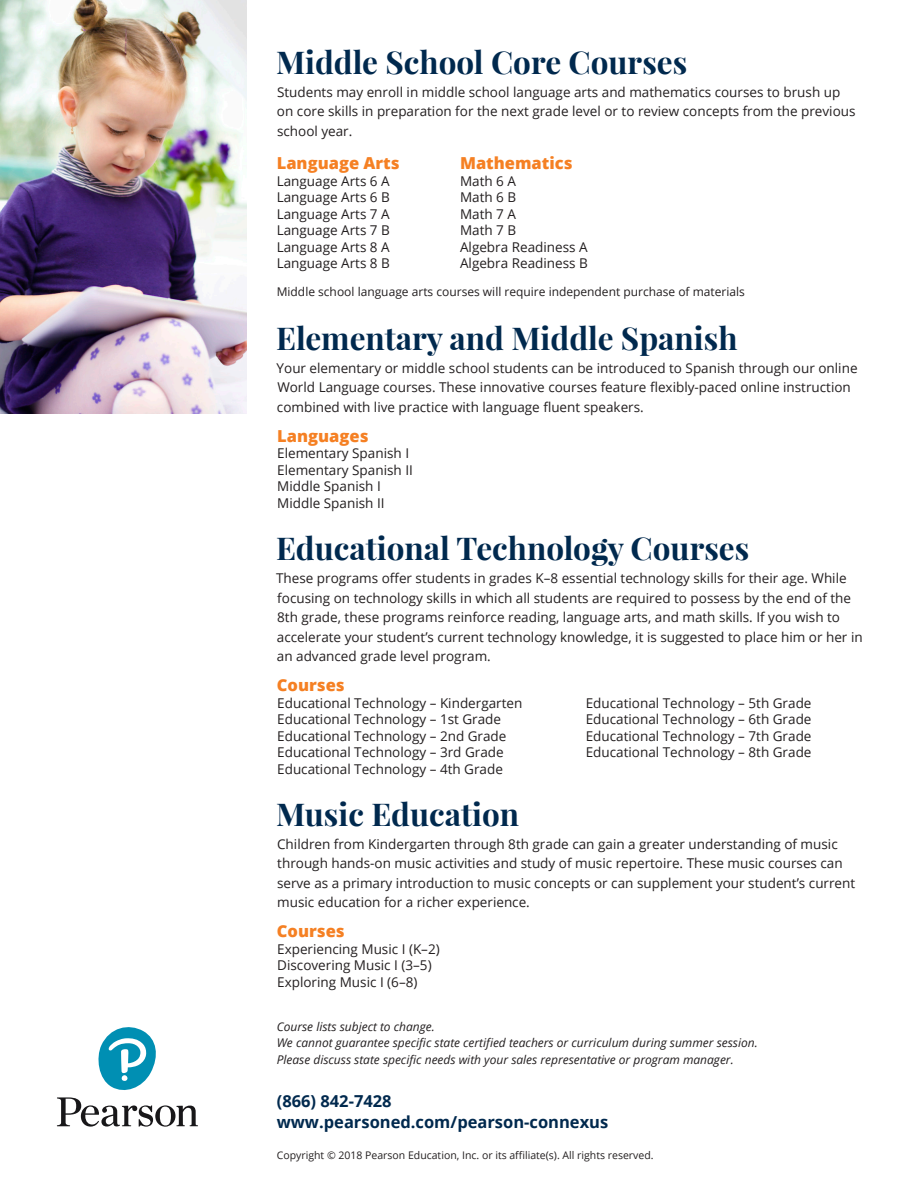
<style>
.page{position:relative;width:918px;height:1188px;background:#fff}
.page>*{position:absolute;margin:0;border:0;box-sizing:border-box;transform-origin:0 0}
.t1{font:700 31.5px "Playfair Display";color:#00294e}
.t2{font:700 16.5px "Open Sans";color:#00294e}
.t3{font:800 16.5px "Open Sans";color:#f58023}
.t4{font:13.5px/19.5px "Open Sans";color:#231f20}
.t5{font:italic 12px/16.5px "Open Sans";color:#231f20}
.t6{font:12px "Open Sans";color:#231f20}
.t7{font:10.5px "Open Sans";color:#231f20}
</style>
<div class="page">
<img style="left:0;top:0;width:246px;height:414px">
<svg style="left:57px;top:1027px;width:141px;height:100px"></svg>
<p class="t1" style="left:276px;top:42px;width:413px">Middle School Core Courses</p>
<p class="t4" style="left:277px;top:82px;width:580px">Students may enroll in middle school language arts and mathematics courses to brush up on core skills in preparation for the next grade level or to review concepts from the previous school year.</p>
<p class="t3" style="left:277px;top:151px;width:124px">Language Arts</p>
<p class="t4" style="left:277px;top:171px;width:115px">Language Arts 6 A</p>
<p class="t4" style="left:277px;top:187px;width:115px">Language Arts 6 B</p>
<p class="t4" style="left:277px;top:204px;width:115px">Language Arts 7 A</p>
<p class="t4" style="left:277px;top:220px;width:115px">Language Arts 7 B</p>
<p class="t4" style="left:277px;top:237px;width:115px">Language Arts 8 A</p>
<p class="t4" style="left:277px;top:253px;width:115px">Language Arts 8 B</p>
<p class="t3" style="left:460px;top:151px;width:114px">Mathematics</p>
<p class="t4" style="left:460px;top:171px;width:58px">Math 6 A</p>
<p class="t4" style="left:460px;top:187px;width:58px">Math 6 B</p>
<p class="t4" style="left:460px;top:204px;width:58px">Math 7 A</p>
<p class="t4" style="left:460px;top:220px;width:58px">Math 7 B</p>
<p class="t4" style="left:460px;top:237px;width:129px">Algebra Readiness A</p>
<p class="t4" style="left:460px;top:253px;width:129px">Algebra Readiness B</p>
<p class="t6" style="left:277px;top:283px;width:470px">Middle school language arts courses will require independent purchase of materials</p>
<p class="t1" style="left:276px;top:318px;width:463px">Elementary and Middle Spanish</p>
<p class="t4" style="left:277px;top:358px;width:582px">Your elementary or middle school students can be introduced to Spanish through our online<br>World Language courses. These innovative courses feature flexibly-paced online instruction combined with live practice with language fluent speakers.</p>
<p class="t3" style="left:277px;top:423px;width:93px">Languages</p>
<p class="t4" style="left:277px;top:445px;width:137px;line-height:16.5px">Elementary Spanish I<br>Elementary Spanish II</p>
<p class="t4" style="left:277px;top:478px;width:109px;line-height:16.5px">Middle Spanish I<br>Middle Spanish II</p>
<p class="t1" style="left:276px;top:529px;width:475px">Educational Technology Courses</p>
<p class="t4" style="left:276px;top:568px;width:588px">These programs offer students in grades K–8 essential technology skills for their age. While focusing on technology skills in which all students are required to possess by the end of the 8th grade, these programs reinforce reading, language arts, and math skills. If you wish to accelerate your student’s current technology knowledge, it is suggested to place him or her in an advanced grade level program.</p>
<p class="t3" style="left:277px;top:673px;width:69px">Courses</p>
<p class="t4" style="left:277px;top:693px;width:247px">Educational Technology – Kindergarten</p>
<p class="t4" style="left:586px;top:693px;width:227px">Educational Technology – 5th Grade</p>
<p class="t4" style="left:277px;top:709px;width:225px">Educational Technology – 1st Grade</p>
<p class="t4" style="left:586px;top:709px;width:227px">Educational Technology – 6th Grade</p>
<p class="t4" style="left:277px;top:726px;width:231px">Educational Technology – 2nd Grade</p>
<p class="t4" style="left:586px;top:726px;width:227px">Educational Technology – 7th Grade</p>
<p class="t4" style="left:277px;top:742px;width:228px">Educational Technology – 3rd Grade</p>
<p class="t4" style="left:586px;top:742px;width:227px">Educational Technology – 8th Grade</p>
<p class="t4" style="left:277px;top:759px;width:227px">Educational Technology – 4th Grade</p>
<p class="t1" style="left:276px;top:794px;width:245px">Music Education</p>
<p class="t4" style="left:277px;top:834px;width:580px">Children from Kindergarten through 8th grade can gain a greater understanding of music through hands-on music activities and study of music repertoire. These music courses can serve as a primary introduction to music concepts or can supplement your student’s current music education for a richer experience.</p>
<p class="t3" style="left:277px;top:919px;width:69px">Courses</p>
<p class="t4" style="left:277px;top:939px;width:164px">Experiencing Music I (K–2)</p>
<p class="t4" style="left:277px;top:955px;width:156px">Discovering Music I (3–5)</p>
<p class="t4" style="left:277px;top:972px;width:142px">Exploring Music I (6–8)</p>
<p class="t5" style="left:277px;top:1018px;width:160px">Course lists subject to change.</p>
<p class="t5" style="left:277px;top:1034px;width:483px">We cannot guarantee specific state certified teachers or curriculum during summer session.<br>Please discuss state specific needs with your sales representative or program manager.</p>
<p class="t2" style="left:277px;top:1089px;width:117px">(866) 842-7428</p>
<p class="t2" style="left:277px;top:1110px;width:333px">www.pearsoned.com/pearson-connexus</p>
<p class="t7" style="left:277px;top:1148px;width:378px">Copyright © 2018 Pearson Education, Inc. or its affiliate(s). All rights reserved.</p>
</div>
